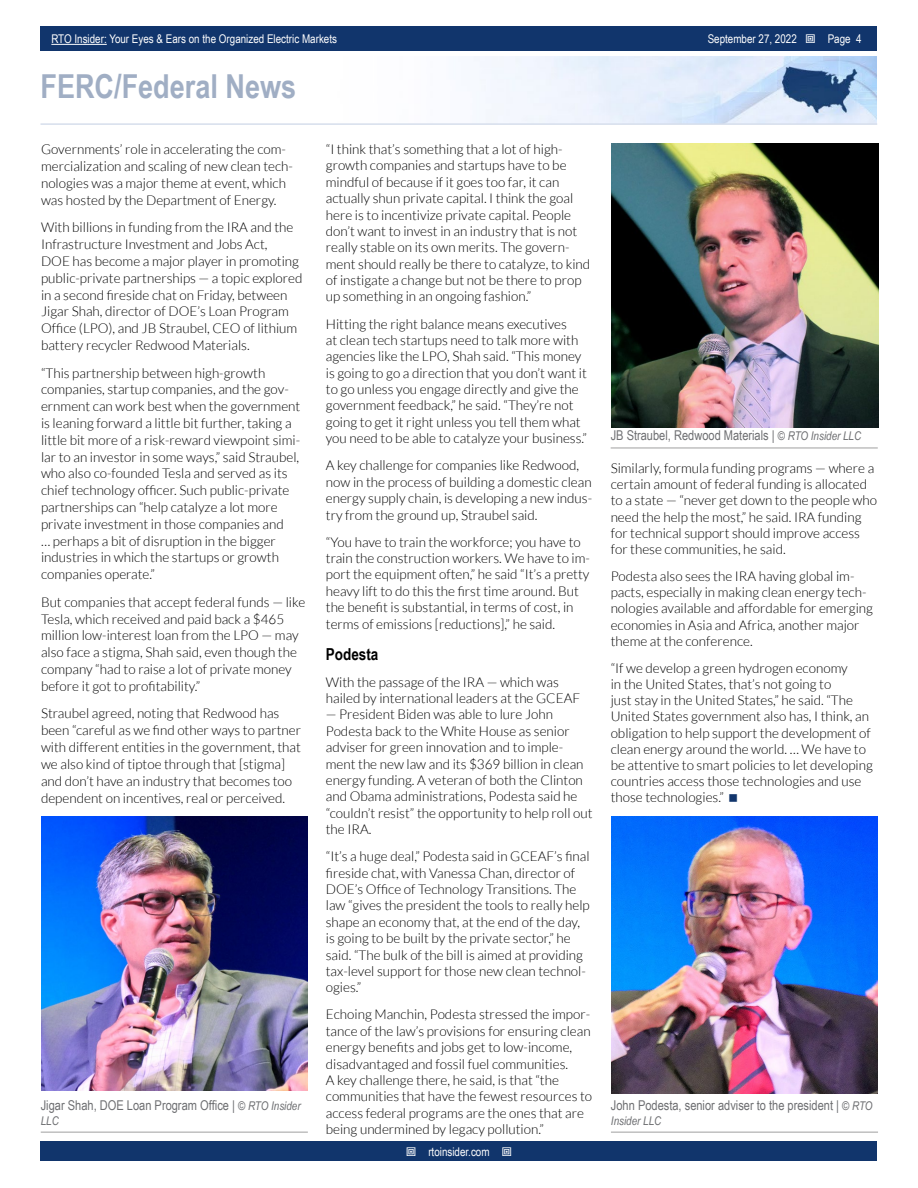
<style>
.page{position:relative;width:918px;height:1188px;background:#fff}
.page>*{position:absolute;margin:0;border:0;box-sizing:border-box;transform-origin:0 0}
.t1{font:700 33px "Arial Narrow";color:#a0aec4}
.t2{font:700 16.5px "Arial Narrow";color:#000}
.t3{font:300 13.5px/16.4px "Lato";color:#000}
.t4{font:13.5px "Arial Narrow";color:#6d6e71}
.t5{font:12px "Arial Narrow";color:#fff}
.t6{font:italic 12px "Arial Narrow";color:#6d6e71}
.s1{font-style:italic;font-size:12px}
</style>
<div class="page">
<div style="left:41px;top:1142px;width:836px;height:19px;background:#11356c"></div>
<div style="left:41px;top:27px;width:836px;height:24px;background:#11356c"></div>
<hr style="left:51px;top:44px;width:56px;height:1px;background:#fff">
<img style="left:474px;top:56px;width:403px;height:67px">
<hr style="left:40px;top:123px;width:837px;height:2px;background:#d6deec">
<hr style="left:41px;top:1131px;width:267px;height:2px;background:#bfbfbf">
<hr style="left:611px;top:1131px;width:267px;height:2px;background:#bfbfbf">
<hr style="left:611px;top:447px;width:267px;height:2px;background:#bfbfbf">
<img style="left:41px;top:816px;width:267px;height:274px">
<img style="left:611px;top:816px;width:267px;height:278px">
<img style="left:611px;top:143px;width:267px;height:285px">
<p class="t5" style="left:51px;top:30px;width:287px">RTO Insider: Your Eyes &amp; Ears on the Organized Electric Markets</p>
<p class="t5" style="left:708px;top:30px;width:91px">September 27, 2022</p>
<p class="t5" style="left:828px;top:30px;width:35px">Page 4</p>
<h1 class="t1" style="left:40px;top:61px;width:257px">FERC/Federal News</h1>
<p class="t3" style="left:41px;top:141px;width:254px;line-height:16.8px">Governments’ role in accelerating the com&shy;mercialization and scaling of new clean tech&shy;nologies was a major theme at event, which was hosted by the Department of Energy.</p>
<p class="t3" style="left:41px;top:219px;width:263px;line-height:16.8px">With billions in funding from the IRA and the Infrastructure Investment and Jobs Act,<br>DOE has become a major player in promoting public-private partnerships — a topic explored in a second fireside chat on Friday, between Jigar Shah, director of DOE’s Loan Program Office (LPO), and JB Straubel, CEO of lithium battery recycler Redwood Materials.</p>
<p class="t3" style="left:41px;top:364px;width:261px;line-height:16.8px">“This partnership between high-growth companies, startup companies, and the gov&shy;ernment can work best when the government is leaning forward a little bit further, taking a little bit more of a risk-reward viewpoint simi&shy;lar to an investor in some ways,” said Straubel, who also co-founded Tesla and served as its chief technology officer. Such public-private partnerships can “help catalyze a lot more private investment in those companies and<br>… perhaps a bit of disruption in the bigger industries in which the startups or growth companies operate.”</p>
<p class="t3" style="left:41px;top:594px;width:266px;line-height:16.8px">But companies that accept federal funds — like Tesla, which received and paid back a $465 million low-interest loan from the LPO — may also face a stigma, Shah said, even though the company “had to raise a lot of private money before it got to profitability.”</p>
<p class="t3" style="left:41px;top:705px;width:262px;line-height:16.8px">Straubel agreed, noting that Redwood has been “careful as we find other ways to partner with different entities in the government, that we also kind of tiptoe through that [stigma] and don’t have an industry that becomes too dependent on incentives, real or perceived.</p>
<p class="t4" style="left:41px;top:1096px;width:261px">Jigar Shah, DOE Loan Program Office | <span class="s1">© RTO Insider</span></p>
<p class="t6" style="left:41px;top:1112px;width:20px">LLC</p>
<p class="t3" style="left:326px;top:141px;width:266px">“I think that’s something that a lot of high&shy;growth companies and startups have to be mindful of because if it goes too far, it can actually shun private capital. I think the goal here is to incentivize private capital. People don’t want to invest in an industry that is not really stable on its own merits. The govern&shy;ment should really be there to catalyze, to kind of instigate a change but not be there to prop up something in an ongoing fashion.”</p>
<p class="t3" style="left:326px;top:316px;width:263px">Hitting the right balance means executives<br>at clean tech startups need to talk more with agencies like the LPO, Shah said. “This money is going to go a direction that you don’t want it to go unless you engage directly and give the government feedback,” he said. “They’re not going to get it right unless you tell them what you need to be able to catalyze your business.”</p>
<p class="t3" style="left:326px;top:457px;width:268px">A key challenge for companies like Redwood, now in the process of building a domestic clean energy supply chain, is developing a new indus&shy;try from the ground up, Straubel said.</p>
<p class="t3" style="left:326px;top:534px;width:266px">“You have to train the workforce; you have to train the construction workers. We have to im&shy;port the equipment often,” he said “It’s a pretty heavy lift to do this the first time around. But the benefit is substantial, in terms of cost, in terms of emissions [reductions],” he said.</p>
<p class="t2" style="left:326px;top:641px;width:54px">Podesta</p>
<p class="t3" style="left:326px;top:674px;width:256px">With the passage of the IRA — which was hailed by international leaders at the GCEAF</p>
<p class="t3" style="left:326px;top:706px;width:268px">— President Biden was able to lure John Podesta back to the White House as senior adviser for green innovation and to imple&shy;ment the new law and its $369 billion in clean energy funding. A veteran of both the Clinton and Obama administrations, Podesta said he “couldn’t resist” the opportunity to help roll out the IRA.</p>
<p class="t3" style="left:326px;top:848px;width:265px">“It’s a huge deal,” Podesta said in GCEAF’s final fireside chat, with Vanessa Chan, director of DOE’s Office of Technology Transitions. The law “gives the president the tools to really help shape an economy that, at the end of the day, is going to be built by the private sector,” he said. “The bulk of the bill is aimed at providing tax-level support for those new clean technol&shy;ogies.”</p>
<p class="t3" style="left:326px;top:1006px;width:268px">Echoing Manchin, Podesta stressed the impor&shy;tance of the law’s provisions for ensuring clean energy benefits and jobs get to low-income, disadvantaged and fossil fuel communities.<br>A key challenge there, he said, is that “the communities that have the fewest resources to access federal programs are the ones that are being undermined by legacy pollution.”</p>
<p class="t5" style="left:428px;top:1143px;width:63px">rtoinsider.com</p>
<p class="t4" style="left:611px;top:426px;width:252px">JB Straubel, Redwood Materials | <span class="s1">© RTO Insider LLC</span></p>
<p class="t3" style="left:611px;top:460px;width:268px">Similarly, formula funding programs — where a certain amount of federal funding is allocated to a state — “never get down to the people who need the help the most,” he said. IRA funding for technical support should improve access for these communities, he said.</p>
<p class="t3" style="left:611px;top:568px;width:264px">Podesta also sees the IRA having global im&shy;pacts, especially in making clean energy tech&shy;nologies available and affordable for emerging economies in Asia and Africa, another major theme at the conference.</p>
<p class="t3" style="left:611px;top:660px;width:264px">“If we develop a green hydrogen economy<br>in the United States, that’s not going to<br>just stay in the United States,” he said. “The United States government also has, I think, an obligation to help support the development of clean energy around the world. … We have to be attentive to smart policies to let developing countries access those technologies and use those technologies.”</p>
<p class="t4" style="left:611px;top:1096px;width:263px">John Podesta, senior adviser to the president | <span class="s1">© RTO</span></p>
<p class="t6" style="left:611px;top:1112px;width:52px">Insider LLC</p>
</div>
